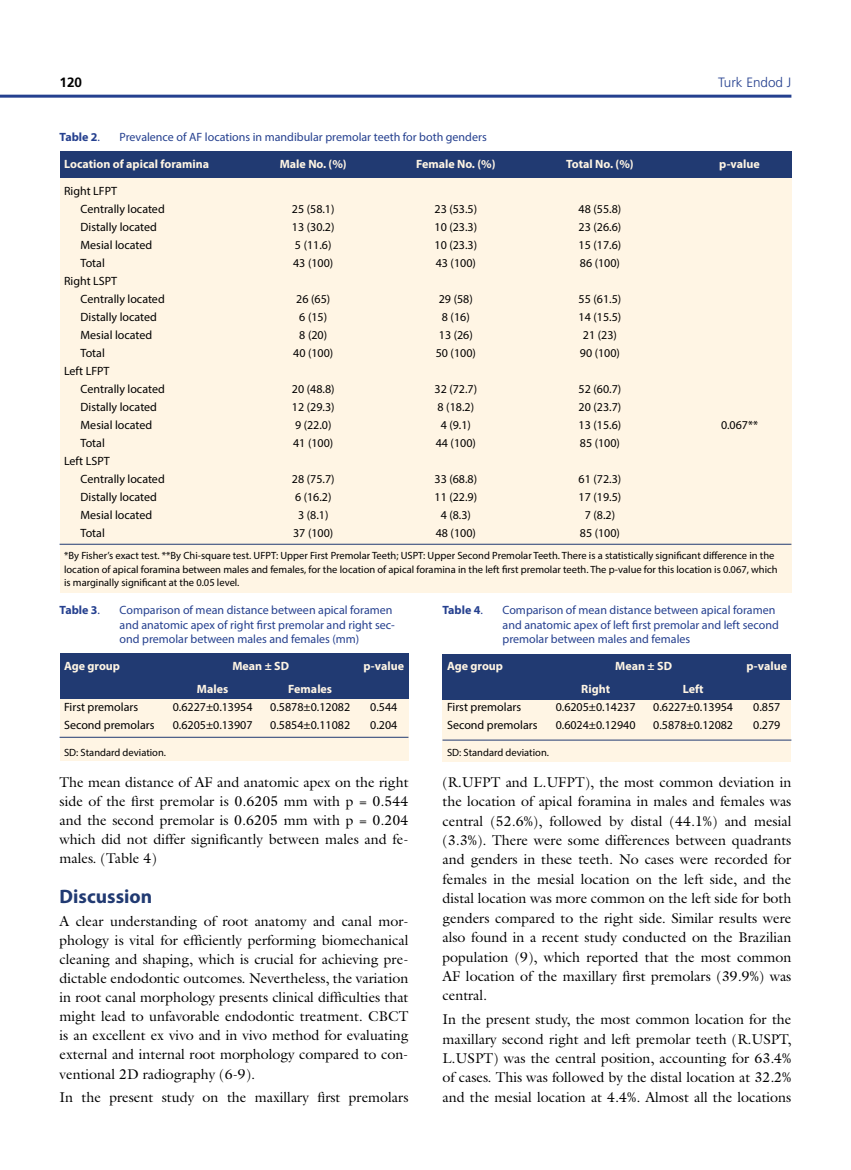
<style>
.page{position:relative;width:851px;height:1170px;background:#fff}
.page>*{position:absolute;margin:0;border:0;box-sizing:border-box;transform-origin:0 0}
.t1{font:700 19.5px "Myriad Pro";color:#213a72}
.t2{font:14.25px/19.4px "Galliard Normal Tr";color:#000;text-align:justify}
.t3{font:13.5px "Frutiger Light Nr Tr";color:#25408f}
.t4{font:13.5px "Frutiger Bold Tr";color:#000}
.t5{font:12px/18px "Myriad Pro";color:#000}
.t6{font:12px/14.4px "Myriad Pro";color:#25408f}
.t7{font:700 12px "Myriad Pro";color:#fff5e4}
.t8{font:700 12px "Myriad Pro";color:#25408f}
.t9{font:10.5px/13.5px "Myriad Pro";color:#000}
.s1{font-weight:400}
</style>
<div class="page">
<div style="left:60px;top:653px;width:348px;height:107px;background:#fff5e4"></div>
<hr style="left:60px;top:736px;width:348px;height:1px;background:#213a72">
<div style="left:60px;top:653px;width:348px;height:45px;background:#213a72"></div>
<div style="left:442px;top:654px;width:349px;height:107px;background:#fff5e4"></div>
<hr style="left:442px;top:739px;width:349px;height:1px;background:#213a72">
<div style="left:442px;top:654px;width:349px;height:46px;background:#213a72"></div>
<div style="left:60px;top:151px;width:731px;height:441px;background:#fff5e4"></div>
<hr style="left:60px;top:544px;width:731px;height:1px;background:#213a72">
<div style="left:60px;top:151px;width:731px;height:26px;background:#213a72"></div>
<hr style="left:0;top:95px;width:791px;height:3px;background:#25408f">
<p class="t4" style="left:60px;top:74px;width:24px">120</p>
<p class="t3" style="left:718px;top:74px;width:75px">Turk Endod J</p>
<p class="t8" style="left:60px;top:129px;width:42px">Table 2<span class="s1">.</span></p>
<p class="t6" style="left:120px;top:129px;width:368px">Prevalence of AF locations in mandibular premolar teeth for both genders</p>
<p class="t7" style="left:64px;top:156px;width:147px">Location of apical foramina</p>
<p class="t7" style="left:280px;top:156px;width:68px">Male No. (%)</p>
<p class="t7" style="left:416px;top:156px;width:81px">Female No. (%)</p>
<p class="t7" style="left:566px;top:156px;width:69px">Total No. (%)</p>
<p class="t7" style="left:719px;top:156px;width:42px">p-value</p>
<p class="t5" style="left:81px;top:181px;width:86px;text-indent:-16px">Right LFPT<br>Centrally located</p>
<p class="t5" style="left:292px;top:199px;width:44px">25 (58.1)</p>
<p class="t5" style="left:434px;top:199px;width:44px">23 (53.5)</p>
<p class="t5" style="left:578px;top:199px;width:44px">48 (55.8)</p>
<p class="t5" style="left:81px;top:217px;width:78px">Distally located</p>
<p class="t5" style="left:292px;top:217px;width:44px">13 (30.2)</p>
<p class="t5" style="left:434px;top:217px;width:44px">10 (23.3)</p>
<p class="t5" style="left:578px;top:217px;width:44px">23 (26.6)</p>
<p class="t5" style="left:81px;top:235px;width:73px">Mesial located</p>
<p class="t5" style="left:295px;top:235px;width:38px">5 (11.6)</p>
<p class="t5" style="left:434px;top:235px;width:44px">10 (23.3)</p>
<p class="t5" style="left:578px;top:235px;width:44px">15 (17.6)</p>
<p class="t5" style="left:81px;top:253px;width:26px">Total</p>
<p class="t5" style="left:293px;top:253px;width:42px">43 (100)</p>
<p class="t5" style="left:435px;top:253px;width:42px">43 (100)</p>
<p class="t5" style="left:579px;top:253px;width:42px">86 (100)</p>
<p class="t5" style="left:81px;top:271px;width:86px;text-indent:-16px">Right LSPT<br>Centrally located</p>
<p class="t5" style="left:296px;top:289px;width:35px">26 (65)</p>
<p class="t5" style="left:439px;top:289px;width:35px">29 (58)</p>
<p class="t5" style="left:578px;top:289px;width:44px">55 (61.5)</p>
<p class="t5" style="left:81px;top:307px;width:78px">Distally located</p>
<p class="t5" style="left:299px;top:307px;width:29px">6 (15)</p>
<p class="t5" style="left:442px;top:307px;width:29px">8 (16)</p>
<p class="t5" style="left:578px;top:307px;width:44px">14 (15.5)</p>
<p class="t5" style="left:81px;top:325px;width:73px">Mesial located</p>
<p class="t5" style="left:299px;top:325px;width:29px">8 (20)</p>
<p class="t5" style="left:439px;top:325px;width:35px">13 (26)</p>
<p class="t5" style="left:583px;top:325px;width:35px">21 (23)</p>
<p class="t5" style="left:81px;top:343px;width:26px">Total</p>
<p class="t5" style="left:293px;top:343px;width:42px">40 (100)</p>
<p class="t5" style="left:435px;top:343px;width:42px">50 (100)</p>
<p class="t5" style="left:579px;top:343px;width:42px">90 (100)</p>
<p class="t5" style="left:81px;top:361px;width:86px;text-indent:-16px">Left LFPT<br>Centrally located</p>
<p class="t5" style="left:292px;top:379px;width:44px">20 (48.8)</p>
<p class="t5" style="left:434px;top:379px;width:44px">32 (72.7)</p>
<p class="t5" style="left:578px;top:379px;width:44px">52 (60.7)</p>
<p class="t5" style="left:81px;top:397px;width:78px">Distally located</p>
<p class="t5" style="left:292px;top:397px;width:44px">12 (29.3)</p>
<p class="t5" style="left:437px;top:397px;width:38px">8 (18.2)</p>
<p class="t5" style="left:578px;top:397px;width:44px">20 (23.7)</p>
<p class="t5" style="left:81px;top:415px;width:73px">Mesial located</p>
<p class="t5" style="left:295px;top:415px;width:38px">9 (22.0)</p>
<p class="t5" style="left:440px;top:415px;width:32px">4 (9.1)</p>
<p class="t5" style="left:578px;top:415px;width:44px">13 (15.6)</p>
<p class="t5" style="left:720px;top:415px;width:39px">0.067**</p>
<p class="t5" style="left:81px;top:433px;width:26px">Total</p>
<p class="t5" style="left:293px;top:433px;width:42px">41 (100)</p>
<p class="t5" style="left:435px;top:433px;width:42px">44 (100)</p>
<p class="t5" style="left:579px;top:433px;width:42px">85 (100)</p>
<p class="t5" style="left:81px;top:451px;width:86px;text-indent:-16px">Left LSPT<br>Centrally located</p>
<p class="t5" style="left:292px;top:469px;width:44px">28 (75.7)</p>
<p class="t5" style="left:434px;top:469px;width:44px">33 (68.8)</p>
<p class="t5" style="left:578px;top:469px;width:44px">61 (72.3)</p>
<p class="t5" style="left:81px;top:487px;width:78px">Distally located</p>
<p class="t5" style="left:295px;top:487px;width:38px">6 (16.2)</p>
<p class="t5" style="left:434px;top:487px;width:44px">11 (22.9)</p>
<p class="t5" style="left:578px;top:487px;width:44px">17 (19.5)</p>
<p class="t5" style="left:81px;top:505px;width:73px">Mesial located</p>
<p class="t5" style="left:298px;top:505px;width:32px">3 (8.1)</p>
<p class="t5" style="left:440px;top:505px;width:32px">4 (8.3)</p>
<p class="t5" style="left:584px;top:505px;width:32px">7 (8.2)</p>
<p class="t5" style="left:81px;top:523px;width:26px">Total</p>
<p class="t5" style="left:293px;top:523px;width:42px">37 (100)</p>
<p class="t5" style="left:435px;top:523px;width:42px">48 (100)</p>
<p class="t5" style="left:579px;top:523px;width:42px">85 (100)</p>
<p class="t9" style="left:64px;top:548px;width:715px">*By Fisher’s exact test. **By Chi-square test. UFPT: Upper First Premolar Teeth; USPT: Upper Second Premolar Teeth. There is a statistically significant difference in the location of apical foramina between males and females, for the location of apical foramina in the left first premolar teeth. The p-value for this location is 0.067, which is marginally significant at the 0.05 level.</p>
<p class="t8" style="left:60px;top:602px;width:42px">Table 3<span class="s1">.</span></p>
<p class="t6" style="left:120px;top:602px;width:277px">Comparison of mean distance between apical foramen and anatomic apex of right first premolar and right sec&shy;ond premolar between males and females (mm)</p>
<p class="t7" style="left:64px;top:658px;width:58px">Age group</p>
<p class="t7" style="left:232px;top:658px;width:58px">Mean ± SD</p>
<p class="t7" style="left:363px;top:658px;width:42px">p-value</p>
<p class="t7" style="left:197px;top:681px;width:33px">Males</p>
<p class="t7" style="left:288px;top:681px;width:45px">Females</p>
<p class="t5" style="left:64px;top:697px;width:76px">First premolars</p>
<p class="t5" style="left:173px;top:697px;width:81px">0.6227±0.13954</p>
<p class="t5" style="left:270px;top:697px;width:81px">0.5878±0.12082</p>
<p class="t5" style="left:370px;top:697px;width:29px">0.544</p>
<p class="t5" style="left:64px;top:715px;width:92px">Second premolars</p>
<p class="t5" style="left:173px;top:715px;width:81px">0.6205±0.13907</p>
<p class="t5" style="left:270px;top:715px;width:81px">0.5854±0.11082</p>
<p class="t5" style="left:370px;top:715px;width:29px">0.204</p>
<p class="t9" style="left:64px;top:745px;width:103px">SD: Standard deviation.</p>
<p class="t2" style="left:60px;top:772px;width:350px">The mean distance of AF and anatomic apex on the right side of the first premolar is 0.6205 mm with p = 0.544 and the second premolar is 0.6205 mm with p = 0.204 which did not differ significantly between males and fe&shy;males. (Table 4)</p>
<h1 class="t1" style="left:60px;top:883px;width:94px">Discussion</h1>
<p class="t2" style="left:60px;top:911px;width:350px">A clear understanding of root anatomy and canal mor&shy;phology is vital for efficiently performing biomechanical cleaning and shaping, which is crucial for achieving pre&shy;dictable endodontic outcomes. Nevertheless, the variation in root canal morphology presents clinical difficulties that might lead to unfavorable endodontic treatment. CBCT is an excellent ex vivo and in vivo method for evaluating external and internal root morphology compared to con&shy;ventional 2D radiography (6-9).</p>
<p class="t2" style="left:60px;top:1086px;width:350px">In the present study on the maxillary first premolars</p>
<p class="t8" style="left:442px;top:602px;width:42px">Table 4<span class="s1">.</span></p>
<p class="t6" style="left:502px;top:602px;width:278px">Comparison of mean distance between apical foramen and anatomic apex of left first premolar and left second premolar between males and females</p>
<p class="t7" style="left:447px;top:658px;width:58px">Age group</p>
<p class="t7" style="left:615px;top:658px;width:58px">Mean ± SD</p>
<p class="t7" style="left:746px;top:658px;width:42px">p-value</p>
<p class="t7" style="left:581px;top:681px;width:30px">Right</p>
<p class="t7" style="left:682px;top:681px;width:23px">Left</p>
<p class="t5" style="left:447px;top:697px;width:76px">First premolars</p>
<p class="t5" style="left:555px;top:697px;width:81px">0.6205±0.14237</p>
<p class="t5" style="left:653px;top:697px;width:81px">0.6227±0.13954</p>
<p class="t5" style="left:753px;top:697px;width:29px">0.857</p>
<p class="t5" style="left:447px;top:715px;width:92px">Second premolars</p>
<p class="t5" style="left:555px;top:715px;width:81px">0.6024±0.12940</p>
<p class="t5" style="left:653px;top:715px;width:81px">0.5878±0.12082</p>
<p class="t5" style="left:753px;top:715px;width:29px">0.279</p>
<p class="t9" style="left:447px;top:745px;width:103px">SD: Standard deviation.</p>
<p class="t2" style="left:442px;top:771px;width:350px">(R.UFPT and L.UFPT), the most common deviation in the location of apical foramina in males and females was central (52.6%), followed by distal (44.1%) and mesial (3.3%). There were some differences between quadrants and genders in these teeth. No cases were recorded for females in the mesial location on the left side, and the distal location was more common on the left side for both genders compared to the right side. Similar results were also found in a recent study conducted on the Brazilian population (9), which reported that the most common AF location of the maxillary first premolars (39.9%) was central.</p>
<p class="t2" style="left:442px;top:1009px;width:350px">In the present study, the most common location for the maxillary second right and left premolar teeth (R.USPT, L.USPT) was the central position, accounting for 63.4% of cases. This was followed by the distal location at 32.2% and the mesial location at 4.4%. Almost all the locations</p>
</div>
